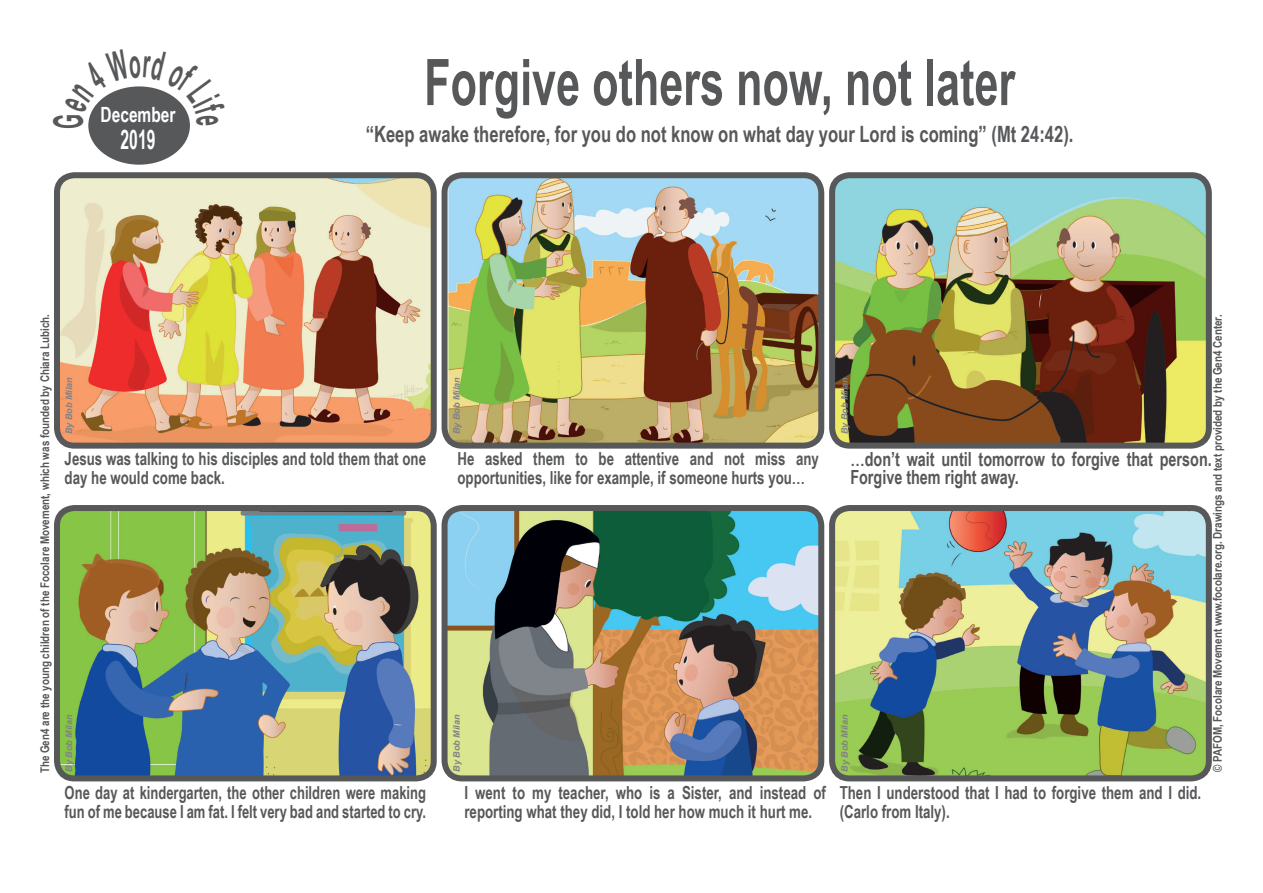
<style>
.page{position:relative;width:1263px;height:893px;background:#fff}
.page>*{position:absolute;margin:0;border:0;box-sizing:border-box;transform-origin:0 0}
.t1{font:700 64.35px "Arial Narrow";color:#57585a;scale:.82 1}
.t2{font:700 40.5px "Arial Narrow";color:#57585a;scale:.58 1}
.t3{font:700 27px "Arial Narrow";color:#fff;scale:.71 1}
.t4{font:700 22.5px "Arial Narrow";color:#57585a;scale:.9 1}
.t5{font:700 21px "Arial Narrow";color:#fff;scale:.9 1}
.t6{font:700 19.5px/18px "Arial Narrow";color:#57585a;scale:.9 1}
.t7{font:700 18px/19.5px "Arial Narrow";color:#57585a;scale:.9 1}
.t8{font:700 18px/19.5px "Arial Narrow";color:#57585a;scale:.88 1}
.t9{font:700 12px "Arial Narrow";color:#57585a}
.t10{font:italic 700 9px "Arial";color:#808285}
</style>
<div class="page">
<img style="left:61px;top:512px;width:369px;height:262px">
<div style="left:54px;top:505px;width:383px;height:276px;border:6px solid #57585a;border-radius:17px"></div>
<img style="left:447px;top:512px;width:370px;height:265px">
<div style="left:442px;top:505px;width:382px;height:276px;border:6px solid #57585a;border-radius:17px"></div>
<img style="left:836px;top:512px;width:369px;height:262px">
<div style="left:829px;top:505px;width:383px;height:276px;border:6px solid #57585a;border-radius:17px"></div>
<img style="left:61px;top:179px;width:369px;height:263px">
<div style="left:54px;top:172px;width:383px;height:277px;border:6px solid #57585a;border-radius:17px"></div>
<img style="left:449px;top:179px;width:368px;height:263px">
<div style="left:442px;top:172px;width:382px;height:277px;border:6px solid #57585a;border-radius:17px"></div>
<img style="left:836px;top:179px;width:369px;height:263px">
<div style="left:829px;top:172px;width:383px;height:277px;border:6px solid #57585a;border-radius:17px"></div>
<div style="left:88px;top:86px;width:102px;height:79px;background:#57585a;border-radius:50%"></div>
<svg style="left:88px;top:86px;width:102px;height:40px"></svg>
<p class="t2" style="left:38px;top:129px;width:27px;rotate:-90deg">G</p>
<p class="t5" style="left:101px;top:99px;width:85px">December</p>
<p class="t3" style="left:121px;top:120px;width:51px">2019</p>
<p class="t1" style="left:424px;top:34px;width:722px">Forgive others now, not later</p>
<p class="t4" style="left:366px;top:117px;width:788px">“Keep awake therefore, for you do not know on what day your Lord is coming” (Mt 24:42).</p>
<p class="t9" style="left:36px;top:773px;width:461px;rotate:-90deg">The Gen4 are the young children of the Focolare Movement, which was founded by Chiara Lubich.</p>
<p class="t9" style="left:1209px;top:772px;width:459px;rotate:-90deg">© PAFOM, Focolare Movement www.focolare.org. Drawings and text provided by the Gen4 Center.</p>
<p class="t10" style="left:63px;top:434px;width:59px;rotate:-90deg">By Bob Milan</p>
<p class="t10" style="left:451px;top:434px;width:59px;rotate:-90deg">By Bob Milan</p>
<p class="t10" style="left:839px;top:434px;width:59px;rotate:-90deg">By Bob Milan</p>
<p class="t6" style="left:850px;top:449px;width:403px">…don’t wait until tomorrow to forgive that person.<br>Forgive them right away.</p>
<p class="t7" style="left:65px;top:448px;width:403px">Jesus was talking to his disciples and told them that one day he would come back.</p>
<p class="t7" style="left:457px;top:448px;width:403px">He asked them to be attentive and not miss any opportunities, like for example, if someone hurts you…</p>
<p class="t10" style="left:63px;top:772px;width:59px;rotate:-90deg">By Bob Milan</p>
<p class="t10" style="left:451px;top:772px;width:59px;rotate:-90deg">By Bob Milan</p>
<p class="t10" style="left:839px;top:772px;width:59px;rotate:-90deg">By Bob Milan</p>
<p class="t8" style="left:65px;top:782px;width:412px">One day at kindergarten, the other children were making fun of me because I am fat. I felt very bad and started to cry.</p>
<p class="t7" style="left:464px;top:782px;width:403px">I went to my teacher, who is a Sister, and instead of reporting what they did, I told her how much it hurt me.</p>
<p class="t7" style="left:840px;top:782px;width:403px">Then I understood that I had to forgive them and I did. (Carlo from Italy).</p>
</div>
